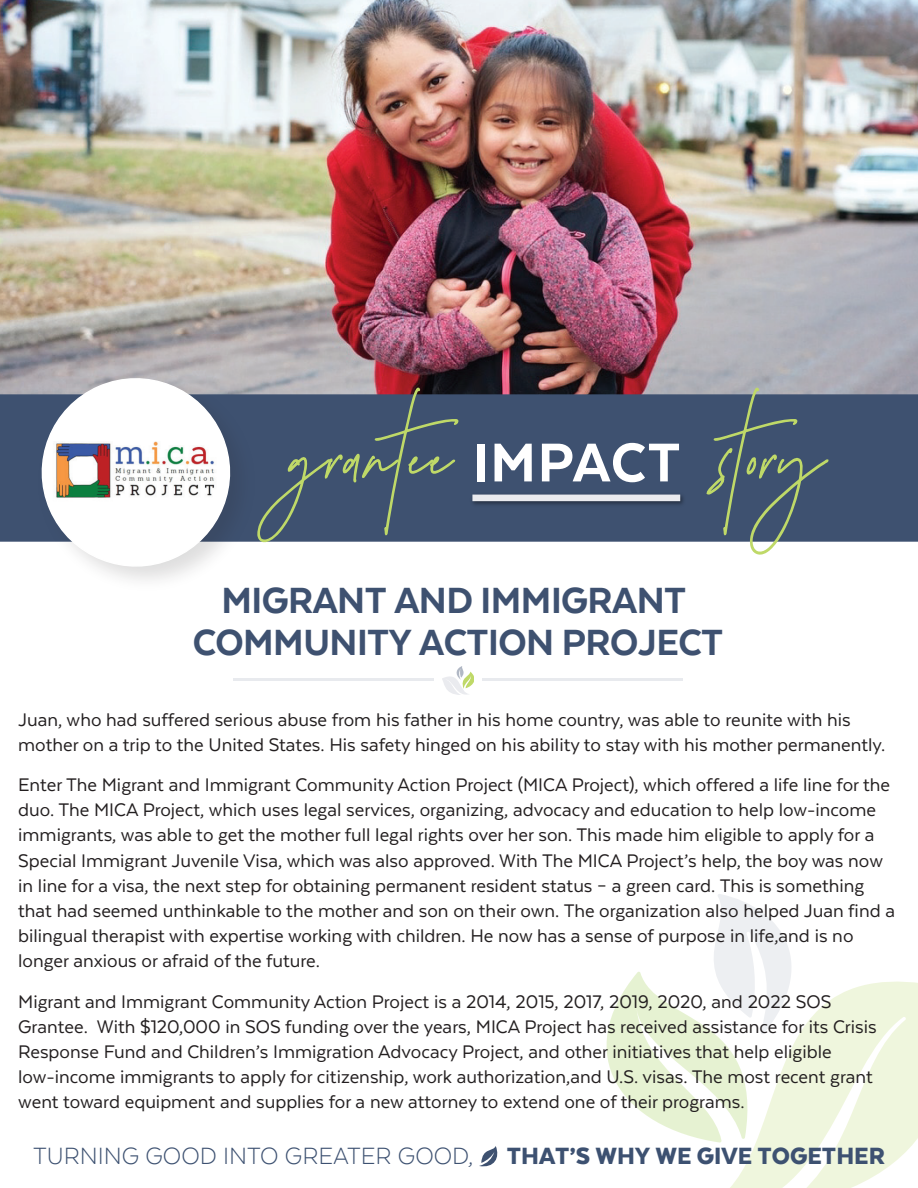
<style>
.page{position:relative;width:918px;height:1188px;background:#fff}
.page>*{position:absolute;margin:0;border:0;box-sizing:border-box;transform-origin:0 0}
.t1{font:800 62.85px "Texta";letter-spacing:.025em;color:#fff}
.t2{font:800 42px/42px "Texta";letter-spacing:-.015em;color:#3e5170;text-align:center}
.t3{font:300 27.15px "Texta";color:#3d5171}
.t4{font:21px/25.2px "Texta";color:#231f20}
.s1{font-weight:900}
</style>
<div class="page">
<svg style="left:730px;top:981px;width:188px;height:207px;fill:#eff6dd"></svg>
<svg style="left:606px;top:894px;width:212px;height:249px"></svg>
<svg style="left:479px;top:1146px;width:19px;height:21px"></svg>
<hr style="left:233px;top:679px;width:201px;height:2px;background:#e8eaee">
<svg style="left:442px;top:666px;width:32px;height:29px"></svg>
<hr style="left:482px;top:679px;width:201px;height:2px;background:#e8eaee">
<img style="left:0;top:0;width:918px;height:394px">
<div style="left:0;top:394px;width:918px;height:148px;background:#3e5170"></div>
<img style="left:242px;top:366px;width:21px;height:176px">
<svg style="left:28px;top:364px;width:214px;height:217px"></svg>
<svg style="left:257px;top:386px;width:203px;height:157px;background:#4c5d71"></svg>
<svg style="left:706px;top:386px;width:123px;height:169px;background:#5c6e7d"></svg>
<img style="left:469px;top:491px;width:219px;height:18px">
<div style="left:472px;top:495px;width:208px;height:6px;background:#eaebef"></div>
<h1 class="t1" style="left:472px;top:430px;width:210px">IMPACT</h1>
<h2 class="t2" style="left:193px;top:579px;width:532px">MIGRANT AND IMMIGRANT<br>COMMUNITY ACTION PROJECT</h2>
<p class="t4" style="left:18px;top:707px;width:868px">Juan, who had suffered serious abuse from his father in his home country, was able to reunite with his mother on a trip to the United States. His safety hinged on his ability to stay with his mother permanently.</p>
<p class="t4" style="left:18px;top:772px;width:878px">Enter The Migrant and Immigrant Community Action Project (MICA Project), which offered a life line for the duo. The MICA Project, which uses legal services, organizing, advocacy and education to help low-income immigrants, was able to get the mother full legal rights over her son. This made him eligible to apply for a Special Immigrant Juvenile Visa, which was also approved. With The MICA Project’s help, the boy was now in line for a visa, the next step for obtaining permanent resident status – a green card. This is something that had seemed unthinkable to the mother and son on their own. The organization also helped Juan find a bilingual therapist with expertise working with children. He now has a sense of purpose in life,and is no longer anxious or afraid of the future.</p>
<p class="t4" style="left:18px;top:988px;width:860px">Migrant and Immigrant Community Action Project is a 2014, 2015, 2017, 2019, 2020, and 2022 SOS Grantee. With $120,000 in SOS funding over the years, MICA Project has received assistance for its Crisis Response Fund and Children’s Immigration Advocacy Project, and other initiatives that help eligible low-income immigrants to apply for citizenship, work authorization,and U.S. visas. The most recent grant went toward equipment and supplies for a new attorney to extend one of their programs.</p>
<p class="t3" style="left:33px;top:1142px;width:853px">TURNING GOOD INTO GREATER GOOD, <span class="s1">THAT’S WHY WE GIVE TOGETHER</span></p>
</div>
